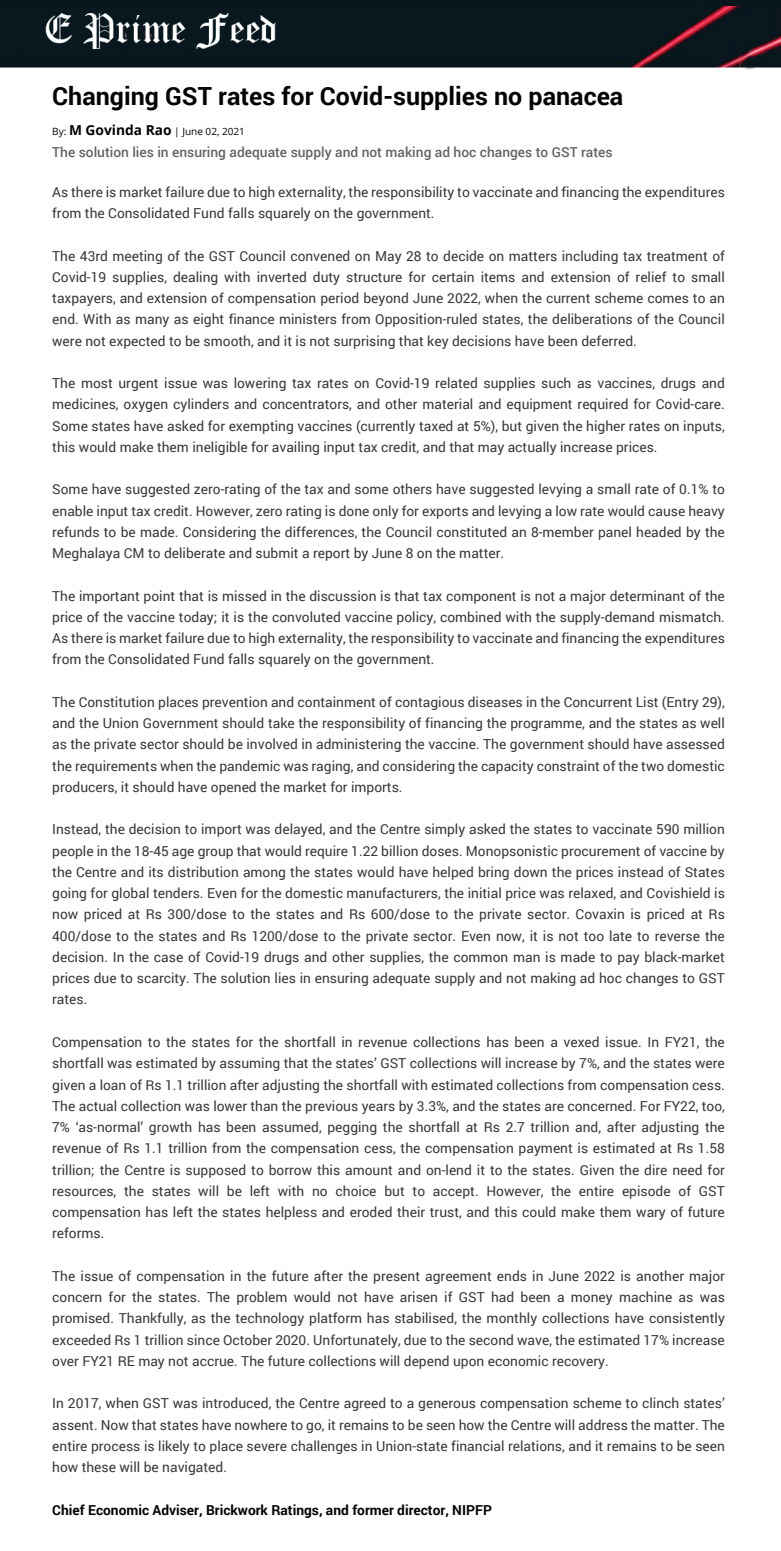
<style>
.page{position:relative;width:781px;height:1551px;background:#fff}
.page>*{position:absolute;margin:0;border:0;box-sizing:border-box;transform-origin:0 0}
.t1{font:700 25px "Roboto";color:#040503}
.t2{font:13.75px/21.2px "Roboto";color:#373837;text-align:justify}
.t3{font:500 13.75px "Roboto";color:#626363}
.t4{font:700 13.75px "Roboto";color:#040503}
.t5{font:10px "Open Sans";color:#040503}
.s1{font-weight:700;font-size:13.75px}
</style>
<div class="page">
<div style="left:0;top:0;width:780px;height:45px;background:#08161d"></div>
<img style="left:0;top:7px;width:780px;height:63px">
<h1 class="t1" style="left:52px;top:78px;width:572px">Changing GST rates for Covid-supplies no panacea</h1>
<p class="t5" style="left:52px;top:125px;width:194px">By: <span class="s1">M Govinda Rao</span> | June 02, 2021</p>
<p class="t3" style="left:52px;top:142px;width:561px">The solution lies in ensuring adequate supply and not making ad hoc changes to GST rates</p>
<p class="t2" style="left:52px;top:181px;width:673px">As there is market failure due to high externality, the responsibility to vaccinate and financing the expenditures from the Consolidated Fund falls squarely on the government.</p>
<p class="t2" style="left:52px;top:244px;width:673px">The 43rd meeting of the GST Council convened on May 28 to decide on matters including tax treatment of Covid-19 supplies, dealing with inverted duty structure for certain items and extension of relief to small taxpayers, and extension of compensation period beyond June 2022, when the current scheme comes to an end. With as many as eight finance ministers from Opposition-ruled states, the deliberations of the Council were not expected to be smooth, and it is not surprising that key decisions have been deferred.</p>
<p class="t2" style="left:52px;top:372px;width:673px">The most urgent issue was lowering tax rates on Covid-19 related supplies such as vaccines, drugs and medicines, oxygen cylinders and concentrators, and other material and equipment required for Covid-care.<br>Some states have asked for exempting vaccines (currently taxed at 5%), but given the higher rates on inputs, this would make them ineligible for availing input tax credit, and that may actually increase prices.</p>
<p class="t2" style="left:52px;top:478px;width:673px">Some have suggested zero-rating of the tax and some others have suggested levying a small rate of 0.1% to enable input tax credit. However, zero rating is done only for exports and levying a low rate would cause heavy refunds to be made. Considering the differences, the Council constituted an 8-member panel headed by the Meghalaya CM to deliberate and submit a report by June 8 on the matter.</p>
<p class="t2" style="left:52px;top:584px;width:673px">The important point that is missed in the discussion is that tax component is not a major determinant of the price of the vaccine today; it is the convoluted vaccine policy, combined with the supply-demand mismatch.<br>As there is market failure due to high externality, the responsibility to vaccinate and financing the expenditures from the Consolidated Fund falls squarely on the government.</p>
<p class="t2" style="left:52px;top:691px;width:673px">The Constitution places prevention and containment of contagious diseases in the Concurrent List (Entry 29), and the Union Government should take the responsibility of financing the programme, and the states as well as the private sector should be involved in administering the vaccine. The government should have assessed the requirements when the pandemic was raging, and considering the capacity constraint of the two domestic producers, it should have opened the market for imports.</p>
<p class="t2" style="left:52px;top:818px;width:673px">Instead, the decision to import was delayed, and the Centre simply asked the states to vaccinate 590 million people in the 18-45 age group that would require 1.22 billion doses. Monopsonistic procurement of vaccine by the Centre and its distribution among the states would have helped bring down the prices instead of States going for global tenders. Even for the domestic manufacturers, the initial price was relaxed, and Covishield is now priced at Rs 300/dose to the states and Rs 600/dose to the private sector. Covaxin is priced at Rs 400/dose to the states and Rs 1200/dose to the private sector. Even now, it is not too late to reverse the decision. In the case of Covid-19 drugs and other supplies, the common man is made to pay black-market prices due to scarcity. The solution lies in ensuring adequate supply and not making ad hoc changes to GST rates.</p>
<p class="t2" style="left:52px;top:1031px;width:673px">Compensation to the states for the shortfall in revenue collections has been a vexed issue. In FY21, the shortfall was estimated by assuming that the states’ GST collections will increase by 7%, and the states were given a loan of Rs 1.1 trillion after adjusting the shortfall with estimated collections from compensation cess.<br>The actual collection was lower than the previous years by 3.3%, and the states are concerned. For FY22, too, 7% ‘as-normal’ growth has been assumed, pegging the shortfall at Rs 2.7 trillion and, after adjusting the revenue of Rs 1.1 trillion from the compensation cess, the compensation payment is estimated at Rs 1.58 trillion; the Centre is supposed to borrow this amount and on-lend it to the states. Given the dire need for resources, the states will be left with no choice but to accept. However, the entire episode of GST compensation has left the states helpless and eroded their trust, and this could make them wary of future reforms.</p>
<p class="t2" style="left:52px;top:1264px;width:673px">The issue of compensation in the future after the present agreement ends in June 2022 is another major concern for the states. The problem would not have arisen if GST had been a money machine as was promised. Thankfully, as the technology platform has stabilised, the monthly collections have consistently exceeded Rs 1 trillion since October 2020. Unfortunately, due to the second wave, the estimated 17% increase over FY21 RE may not accrue. The future collections will depend upon economic recovery.</p>
<p class="t2" style="left:52px;top:1392px;width:673px">In 2017, when GST was introduced, the Centre agreed to a generous compensation scheme to clinch states’ assent. Now that states have nowhere to go, it remains to be seen how the Centre will address the matter. The entire process is likely to place severe challenges in Union-state financial relations, and it remains to be seen how these will be navigated.</p>
<p class="t4" style="left:52px;top:1499px;width:441px">Chief Economic Adviser, Brickwork Ratings, and former director, NIPFP</p>
</div>
